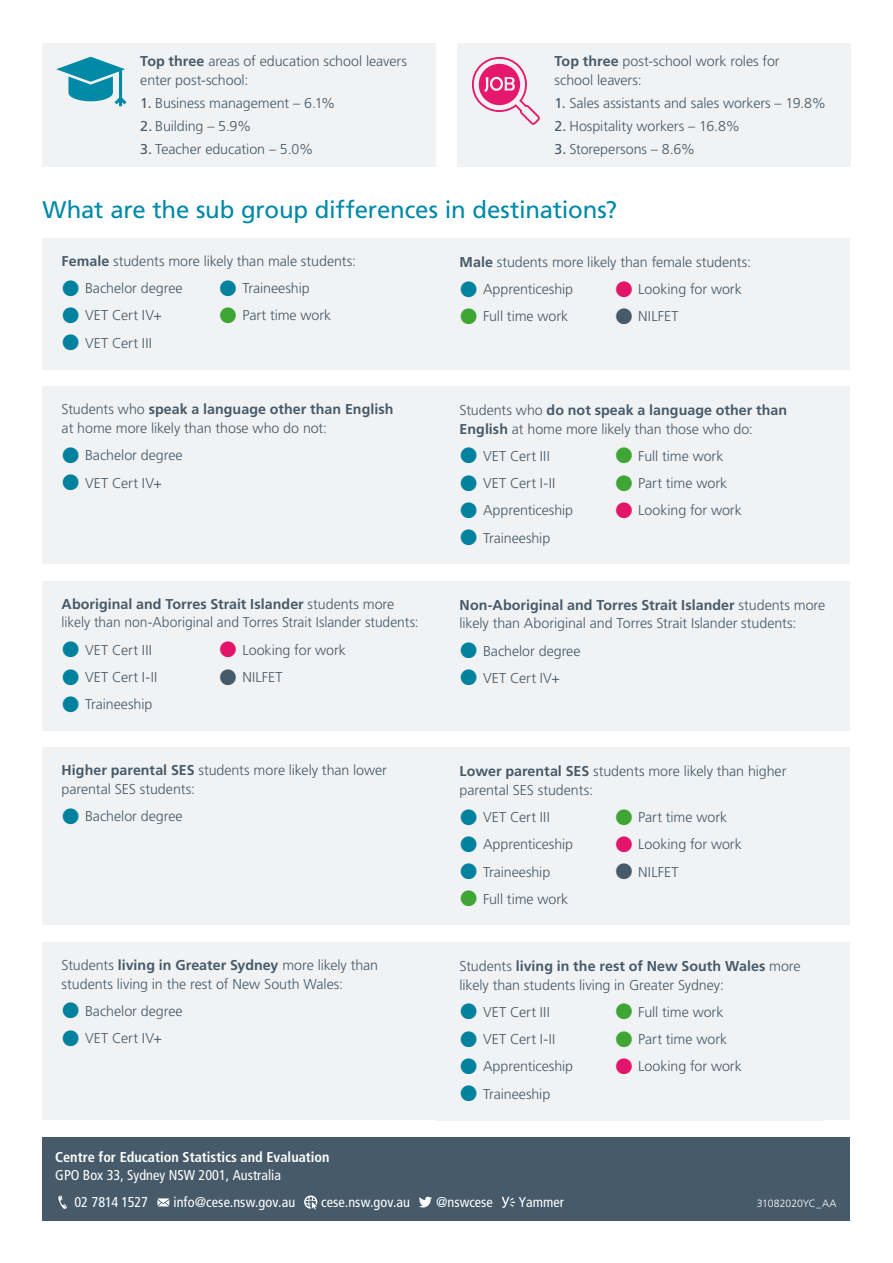
<style>
.page{position:relative;width:893px;height:1263px;background:#fff}
.page>*{position:absolute;margin:0;border:0;box-sizing:border-box;transform-origin:0 0}
.Heading_H1_-__TOC_Le{font:24px "Frutiger LT Pro";letter-spacing:-.005em;color:#0089a8}
._4_1_Body_copy{font:300 14.25px/18.8px "Frutiger LT Pro";letter-spacing:-.005em;color:#465a6a}
._4_1_Body_copy-2{font:300 14.25px "Frutiger LT Pro";letter-spacing:.015em;color:#465a6a}
._4_1_Back_cover_text{font:700 condensed 14.25px/18px "Frutiger LT Pro";color:#fff}
._7_1_Back_cover_text{font:condensed 14.25px "Frutiger LT Pro";color:#fff}
._4_1_Body_copy-3{font:300 10.5px "Frutiger LT Pro";letter-spacing:-.01em;color:#fff}
.s1{font-weight:700}
.s2{font-weight:400}
.s3{font-size:45px;color:#00819e}
.s4{font-size:45px;color:#3fa535}
.s5{font-size:45px;color:#e2156a}
.s6{font-size:45px}
</style>
<div class="page">
<div style="left:43px;top:238px;width:807px;height:132px;background:#f0f2f3"></div>
<div style="left:43px;top:387px;width:807px;height:177px;background:#f0f2f3"></div>
<div style="left:43px;top:581px;width:807px;height:149px;background:#f0f2f3"></div>
<div style="left:43px;top:747px;width:807px;height:178px;background:#f0f2f3"></div>
<div style="left:43px;top:942px;width:807px;height:178px;background:#f0f2f3"></div>
<div style="left:43px;top:1137px;width:807px;height:83px;background:#465a6a"></div>
<svg style="left:58px;top:1195px;width:457px;height:15px"></svg>
<div style="left:457px;top:43px;width:393px;height:123px;background:#f0f2f3"></div>
<svg style="left:472px;top:57px;width:68px;height:68px"></svg>
<div style="left:43px;top:43px;width:393px;height:124px;background:#f0f2f3"></div>
<svg style="left:56px;top:57px;width:70px;height:49px"></svg>
<p class="_4_1_Body_copy" style="left:140px;top:52px;width:268px"><span class="s1">Top three</span> areas of education school leavers enter post-school:</p>
<p class="_4_1_Body_copy" style="left:140px;top:94px;width:197px"><span class="s2">1.</span> Business management – 6.1%</p>
<p class="_4_1_Body_copy" style="left:140px;top:117px;width:113px"><span class="s2">2.</span> Building – 5.9%</p>
<p class="_4_1_Body_copy" style="left:140px;top:140px;width:175px"><span class="s2">3.</span> Teacher education – 5.0%</p>
<p class="_4_1_Body_copy" style="left:555px;top:52px;width:227px"><span class="s1">Top three</span> post-school work roles for school leavers:</p>
<p class="_4_1_Body_copy" style="left:555px;top:94px;width:273px"><span class="s2">1.</span> Sales assistants and sales workers – 19.8%</p>
<p class="_4_1_Body_copy" style="left:555px;top:117px;width:187px"><span class="s2">2.</span> Hospitality workers – 16.8%</p>
<p class="_4_1_Body_copy" style="left:555px;top:140px;width:142px"><span class="s2">3.</span> Storepersons – 8.6%</p>
<h2 class="Heading_H1_-__TOC_Le" style="left:43px;top:195px;width:576px">What are the sub group differences in destinations?</h2>
<p class="_4_1_Body_copy" style="left:62px;top:252px;width:296px"><span class="s1">Female</span> students more likely than male students:</p>
<p class="_4_1_Body_copy" style="left:60px;top:279px;width:125px"><span class="s3">•</span> Bachelor degree</p>
<p class="_4_1_Body_copy-2" style="left:60px;top:307px;width:104px"><span class="s3">•</span> VET Cert IV+</p>
<p class="_4_1_Body_copy-2" style="left:60px;top:334px;width:94px"><span class="s3">•</span> VET Cert III</p>
<p class="_4_1_Body_copy" style="left:217px;top:279px;width:94px"><span class="s3">•</span> Traineeship</p>
<p class="_4_1_Body_copy" style="left:217px;top:306px;width:116px"><span class="s4">•</span> Part time work</p>
<p class="_4_1_Body_copy" style="left:62px;top:400px;width:333px">Students who <span class="s1">speak a language other than English </span>at home more likely than those who do not:</p>
<p class="_4_1_Body_copy" style="left:60px;top:446px;width:125px"><span class="s3">•</span> Bachelor degree</p>
<p class="_4_1_Body_copy-2" style="left:60px;top:474px;width:104px"><span class="s3">•</span> VET Cert IV+</p>
<p class="_4_1_Body_copy" style="left:460px;top:253px;width:293px"><span class="s1">Male</span> students more likely than female students:</p>
<p class="_4_1_Body_copy" style="left:457px;top:280px;width:117px"><span class="s3">•</span> Apprenticeship</p>
<p class="_4_1_Body_copy" style="left:457px;top:307px;width:112px"><span class="s4">•</span> Full time work</p>
<p class="_4_1_Body_copy" style="left:613px;top:280px;width:131px"><span class="s5">•</span> Looking for work</p>
<p class="_4_1_Body_copy" style="left:613px;top:307px;width:67px"><span class="s6">•</span> NILFET</p>
<p class="_4_1_Body_copy" style="left:460px;top:401px;width:329px">Students who <span class="s1">do not speak a language other than<br>English</span> at home more likely than those who do:</p>
<p class="_4_1_Body_copy-2" style="left:457px;top:448px;width:94px"><span class="s3">•</span> VET Cert III</p>
<p class="_4_1_Body_copy-2" style="left:457px;top:475px;width:99px"><span class="s3">•</span> VET Cert I-II</p>
<p class="_4_1_Body_copy" style="left:457px;top:501px;width:117px"><span class="s3">•</span> Apprenticeship</p>
<p class="_4_1_Body_copy" style="left:457px;top:528px;width:94px"><span class="s3">•</span> Traineeship</p>
<p class="_4_1_Body_copy" style="left:613px;top:447px;width:112px"><span class="s4">•</span> Full time work</p>
<p class="_4_1_Body_copy" style="left:613px;top:474px;width:116px"><span class="s4">•</span> Part time work</p>
<p class="_4_1_Body_copy" style="left:613px;top:501px;width:131px"><span class="s5">•</span> Looking for work</p>
<p class="_4_1_Body_copy" style="left:62px;top:594px;width:359px"><span class="s1">Aboriginal and Torres Strait Islander</span> students more likely than non-Aboriginal and Torres Strait Islander students:</p>
<p class="_4_1_Body_copy" style="left:460px;top:595px;width:367px"><span class="s1">Non-Aboriginal and Torres Strait Islander</span> students more likely than Aboriginal and Torres Strait Islander students:</p>
<p class="_4_1_Body_copy" style="left:457px;top:641px;width:125px"><span class="s3">•</span> Bachelor degree</p>
<p class="_4_1_Body_copy-2" style="left:457px;top:670px;width:104px"><span class="s3">•</span> VET Cert IV+</p>
<p class="_4_1_Body_copy-2" style="left:60px;top:642px;width:94px"><span class="s3">•</span> VET Cert III</p>
<p class="_4_1_Body_copy-2" style="left:60px;top:669px;width:99px"><span class="s3">•</span> VET Cert I-II</p>
<p class="_4_1_Body_copy" style="left:60px;top:695px;width:94px"><span class="s3">•</span> Traineeship</p>
<p class="_4_1_Body_copy" style="left:217px;top:641px;width:131px"><span class="s5">•</span> Looking for work</p>
<p class="_4_1_Body_copy" style="left:217px;top:668px;width:67px"><span class="s6">•</span> NILFET</p>
<p class="_4_1_Body_copy" style="left:62px;top:761px;width:327px"><span class="s1">Higher parental SES</span> students more likely than lower parental SES students:</p>
<p class="_4_1_Body_copy" style="left:60px;top:807px;width:125px"><span class="s3">•</span> Bachelor degree</p>
<p class="_4_1_Body_copy" style="left:62px;top:955px;width:318px">Students <span class="s1">living in Greater Sydney</span> more likely than students living in the rest of New South Wales:</p>
<p class="_4_1_Body_copy" style="left:60px;top:1001px;width:125px"><span class="s3">•</span> Bachelor degree</p>
<p class="_4_1_Body_copy-2" style="left:60px;top:1030px;width:104px"><span class="s3">•</span> VET Cert IV+</p>
<p class="_4_1_Body_copy" style="left:460px;top:762px;width:328px"><span class="s1">Lower parental SES</span> students more likely than higher parental SES students:</p>
<p class="_4_1_Body_copy-2" style="left:457px;top:809px;width:94px"><span class="s3">•</span> VET Cert III</p>
<p class="_4_1_Body_copy" style="left:457px;top:835px;width:117px"><span class="s3">•</span> Apprenticeship</p>
<p class="_4_1_Body_copy" style="left:457px;top:862px;width:94px"><span class="s3">•</span> Traineeship</p>
<p class="_4_1_Body_copy" style="left:457px;top:890px;width:112px"><span class="s4">•</span> Full time work</p>
<p class="_4_1_Body_copy" style="left:613px;top:808px;width:116px"><span class="s4">•</span> Part time work</p>
<p class="_4_1_Body_copy" style="left:613px;top:835px;width:131px"><span class="s5">•</span> Looking for work</p>
<p class="_4_1_Body_copy" style="left:613px;top:862px;width:67px"><span class="s6">•</span> NILFET</p>
<p class="_4_1_Body_copy" style="left:460px;top:957px;width:343px">Students <span class="s1">living in the rest of New South Wales</span> more likely than students living in Greater Sydney:</p>
<p class="_4_1_Body_copy-2" style="left:457px;top:1004px;width:94px"><span class="s3">•</span> VET Cert III</p>
<p class="_4_1_Body_copy-2" style="left:457px;top:1031px;width:99px"><span class="s3">•</span> VET Cert I-II</p>
<p class="_4_1_Body_copy" style="left:457px;top:1057px;width:117px"><span class="s3">•</span> Apprenticeship</p>
<p class="_4_1_Body_copy" style="left:457px;top:1084px;width:94px"><span class="s3">•</span> Traineeship</p>
<p class="_4_1_Body_copy" style="left:613px;top:1003px;width:112px"><span class="s4">•</span> Full time work</p>
<p class="_4_1_Body_copy" style="left:613px;top:1030px;width:116px"><span class="s4">•</span> Part time work</p>
<p class="_4_1_Body_copy" style="left:613px;top:1057px;width:131px"><span class="s5">•</span> Looking for work</p>
<p class="_4_1_Back_cover_text" style="left:55px;top:1148px;width:276px">Centre for Education Statistics and Evaluation<br><span class="s2">GPO Box 33, Sydney NSW 2001, Australia</span></p>
<p class="_7_1_Back_cover_text" style="left:74px;top:1193px;width:75px">02 7814 1527</p>
<p class="_7_1_Back_cover_text" style="left:174px;top:1193px;width:123px">info@cese.nsw.gov.au</p>
<p class="_7_1_Back_cover_text" style="left:321px;top:1193px;width:90px">cese.nsw.gov.au</p>
<p class="_7_1_Back_cover_text" style="left:436px;top:1193px;width:58px">@nswcese</p>
<p class="_7_1_Back_cover_text" style="left:519px;top:1193px;width:47px">Yammer</p>
<p class="_4_1_Body_copy-3" style="left:757px;top:1197px;width:81px">31082020YC_AA</p>
</div>
